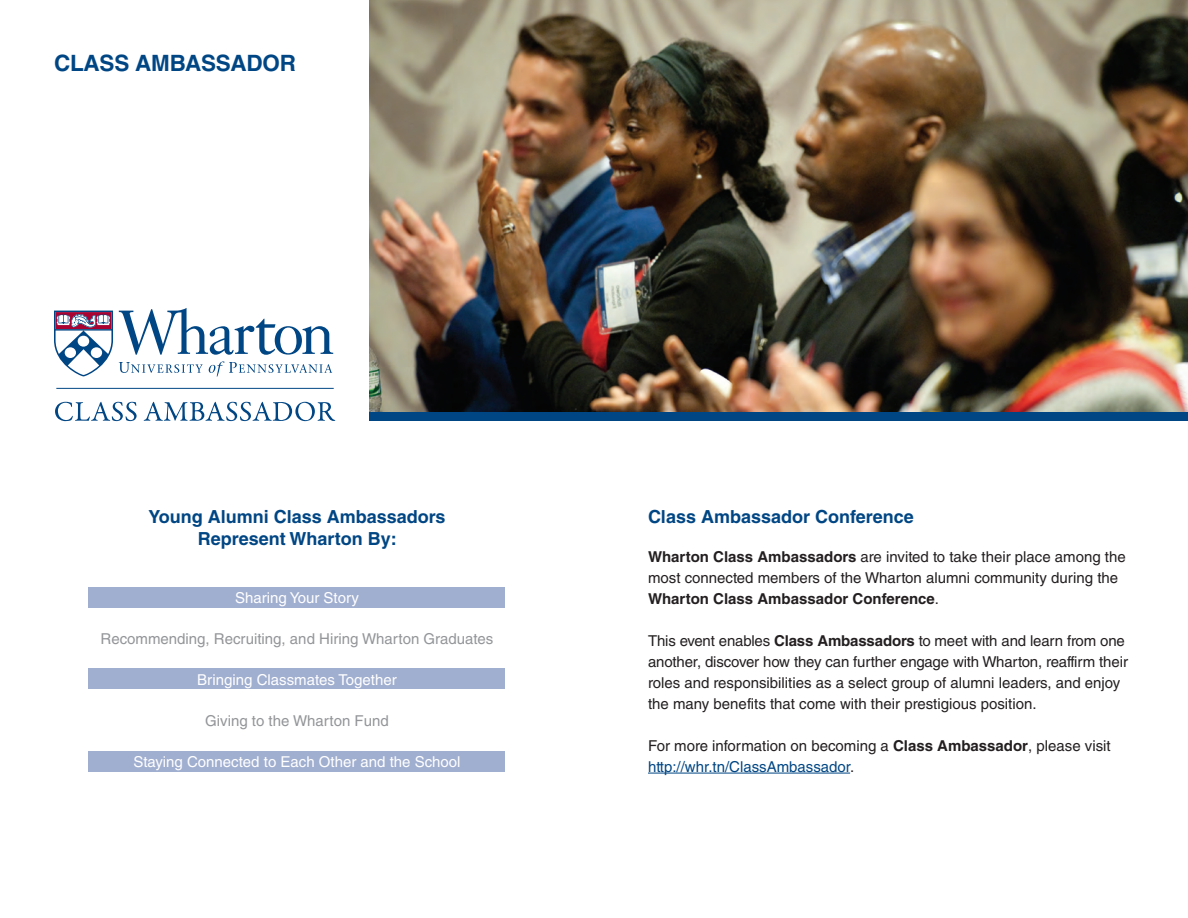
<style>
.page{position:relative;width:1188px;height:918px;background:#fff}
.page>*{position:absolute;margin:0;border:0;box-sizing:border-box;transform-origin:0 0}
.Page-header{font:700 22.5px "Helvetica CE";letter-spacing:-.01em;color:#004684}
.sub-head{font:700 18px/21.6px "Helvetica CE";color:#004684;text-align:center}
.paragraph{font:15px/21px "Helvetica LT Std";color:#231f20}
.sub-head2{font:15px "Helvetica CE";color:#fff}
.sub-head2-2{font:15px "Helvetica CE";color:#939598}
.paragraph-2{font:15px "Helvetica LT Std";color:#004684}
.s1{font-family:"Helvetica CE";font-weight:700}
.s2{color:#231f20}
</style>
<div class="page">
<svg style="left:119px;top:308px;width:214px;height:47px"></svg>
<svg style="left:119px;top:362px;width:84px;height:11px"></svg>
<svg style="left:209px;top:361px;width:123px;height:16px"></svg>
<svg style="left:54px;top:311px;width:59px;height:65px"></svg>
<hr style="left:56px;top:388px;width:278px;height:1px;background:#004684">
<svg style="left:55px;top:402px;width:82px;height:19px"></svg>
<svg style="left:144px;top:402px;width:191px;height:19px"></svg>
<div style="left:89px;top:587px;width:416px;height:21px;background:#a0aecf"></div>
<div style="left:89px;top:669px;width:416px;height:20px;background:#a0aecf"></div>
<div style="left:89px;top:752px;width:416px;height:20px;background:#a0aecf"></div>
<img style="left:369px;top:0;width:819px;height:412px">
<hr style="left:648px;top:773px;width:202px;height:1px;background:#004684">
<div style="left:369px;top:412px;width:819px;height:9px;background:#004684"></div>
<p class="Page-header" style="left:54px;top:50px;width:244px">CLASS AMBASSADOR</p>
<p class="sub-head" style="left:149px;top:506px;width:298px">Young Alumni Class Ambassadors<br>Represent Wharton By:</p>
<p class="sub-head2" style="left:235px;top:589px;width:125px">Sharing Your Story</p>
<p class="sub-head2-2" style="left:101px;top:630px;width:394px">Recommending, Recruiting, and Hiring Wharton Graduates</p>
<p class="sub-head2" style="left:197px;top:671px;width:201px">Bringing Classmates Together</p>
<p class="sub-head2-2" style="left:205px;top:712px;width:185px">Giving to the Wharton Fund</p>
<p class="sub-head2" style="left:133px;top:753px;width:329px">Staying Connected to Each Other and the School</p>
<p class="sub-head" style="left:648px;top:505px;width:267px">Class Ambassador Conference</p>
<p class="paragraph" style="left:648px;top:546px;width:479px"><span class="s1">Wharton Class Ambassadors</span> are invited to take their place among the most connected members of the Wharton alumni community during the<br><span class="s1">Wharton Class Ambassador Conference</span>.</p>
<p class="paragraph" style="left:648px;top:630px;width:482px">This event enables <span class="s1">Class Ambassadors</span> to meet with and learn from one another, discover how they can further engage with Wharton, reaffirm their roles and responsibilities as a select group of alumni leaders, and enjoy the many benefits that come with their prestigious position.</p>
<p class="paragraph" style="left:648px;top:735px;width:464px">For more information on becoming a <span class="s1">Class Ambassador</span>, please visit</p>
<p class="paragraph-2" style="left:648px;top:758px;width:208px">http://whr.tn/ClassAmbassador<span class="s2">.</span></p>
</div>
